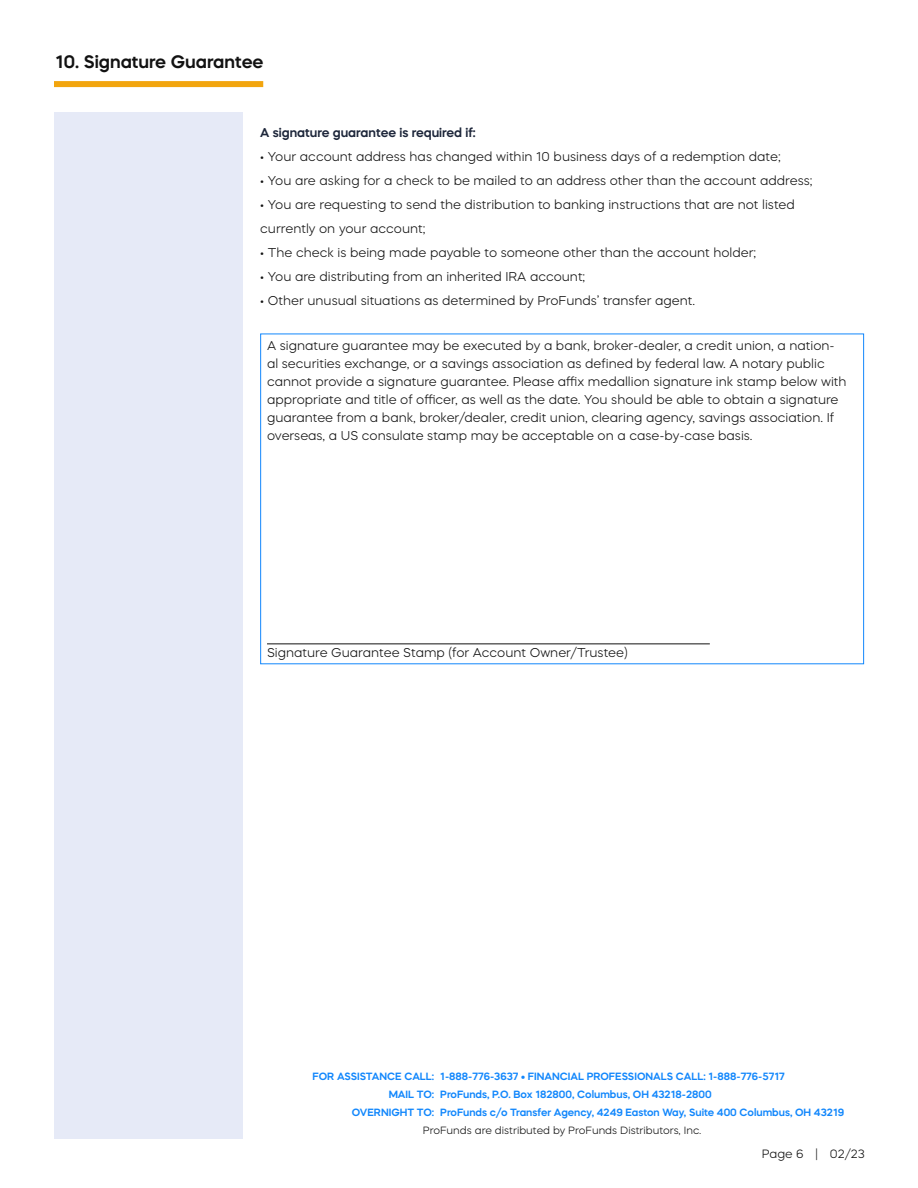
<style>
.page{position:relative;width:918px;height:1188px;background:#fff}
.page>*{position:absolute;margin:0;border:0;box-sizing:border-box;transform-origin:0 0}
.t1{font:600 18px "Mazzard H";color:#121212}
.t2{font:300 12.75px/18px "Mazzard H";color:#121212}
.t3{font:600 12.75px "Mazzard H";color:#1d263a}
.t4{font:300 12px "Mazzard H";color:#121212}
.t5{font:600 10.5px "Mazzard H";color:#1287fc}
.t6{font:300 10.5px "Mazzard H";color:#121212}
</style>
<div class="page">
<div style="left:54px;top:81px;width:209px;height:6px;background:#f2a50e"></div>
<div style="left:54px;top:112px;width:189px;height:1027px;background:#e6eaf7"></div>
<hr style="left:267px;top:644px;width:443px;height:1px;background:#121212">
<h1 class="t1" style="left:56px;top:49px;width:209px">10. Signature Guarantee</h1>
<p class="t3" style="left:260px;top:124px;width:217px">A signature guarantee is required if:</p>
<p class="t2" style="left:260px;top:147px;width:522px">• Your account address has changed within 10 business days of a redemption date;</p>
<p class="t2" style="left:260px;top:171px;width:554px">• You are asking for a check to be mailed to an address other than the account address;</p>
<p class="t2" style="left:260px;top:192px;width:536px;line-height:24px">• You are requesting to send the distribution to banking instructions that are not listed currently on your account;</p>
<p class="t2" style="left:260px;top:243px;width:498px">• The check is being made payable to someone other than the account holder;</p>
<p class="t2" style="left:260px;top:267px;width:327px">• You are distributing from an inherited IRA account;</p>
<p class="t2" style="left:260px;top:291px;width:437px">• Other unusual situations as determined by ProFunds’ transfer agent.</p>
<p class="t2" style="left:267px;top:336px;width:581px">A signature guarantee may be executed by a bank, broker-dealer, a credit union, a nation&shy;al securities exchange, or a savings association as defined by federal law. A notary public cannot provide a signature guarantee. Please affix medallion signature ink stamp below with appropriate and title of officer, as well as the date. You should be able to obtain a signature guarantee from a bank, broker/dealer, credit union, clearing agency, savings association. If overseas, a US consulate stamp may be acceptable on a case-by-case basis.</p>
<p class="t2" style="left:267px;top:644px;width:362px">Signature Guarantee Stamp (for Account Owner/Trustee)</p>
<p class="t5" style="left:313px;top:1069px;width:474px">FOR ASSISTANCE CALL: 1-888-776-3637 • FINANCIAL PROFESSIONALS CALL: 1-888-776-5717</p>
<p class="t5" style="left:389px;top:1087px;width:324px">MAIL TO: ProFunds, P.O. Box 182800, Columbus, OH 43218-2800</p>
<p class="t5" style="left:352px;top:1105px;width:494px">OVERNIGHT TO: ProFunds c/o Transfer Agency, 4249 Easton Way, Suite 400 Columbus, OH 43219</p>
<p class="t6" style="left:423px;top:1124px;width:280px">ProFunds are distributed by ProFunds Distributors, Inc.</p>
<p class="t4" style="left:762px;top:1147px;width:105px">Page 6 | 02/23</p>
</div>
